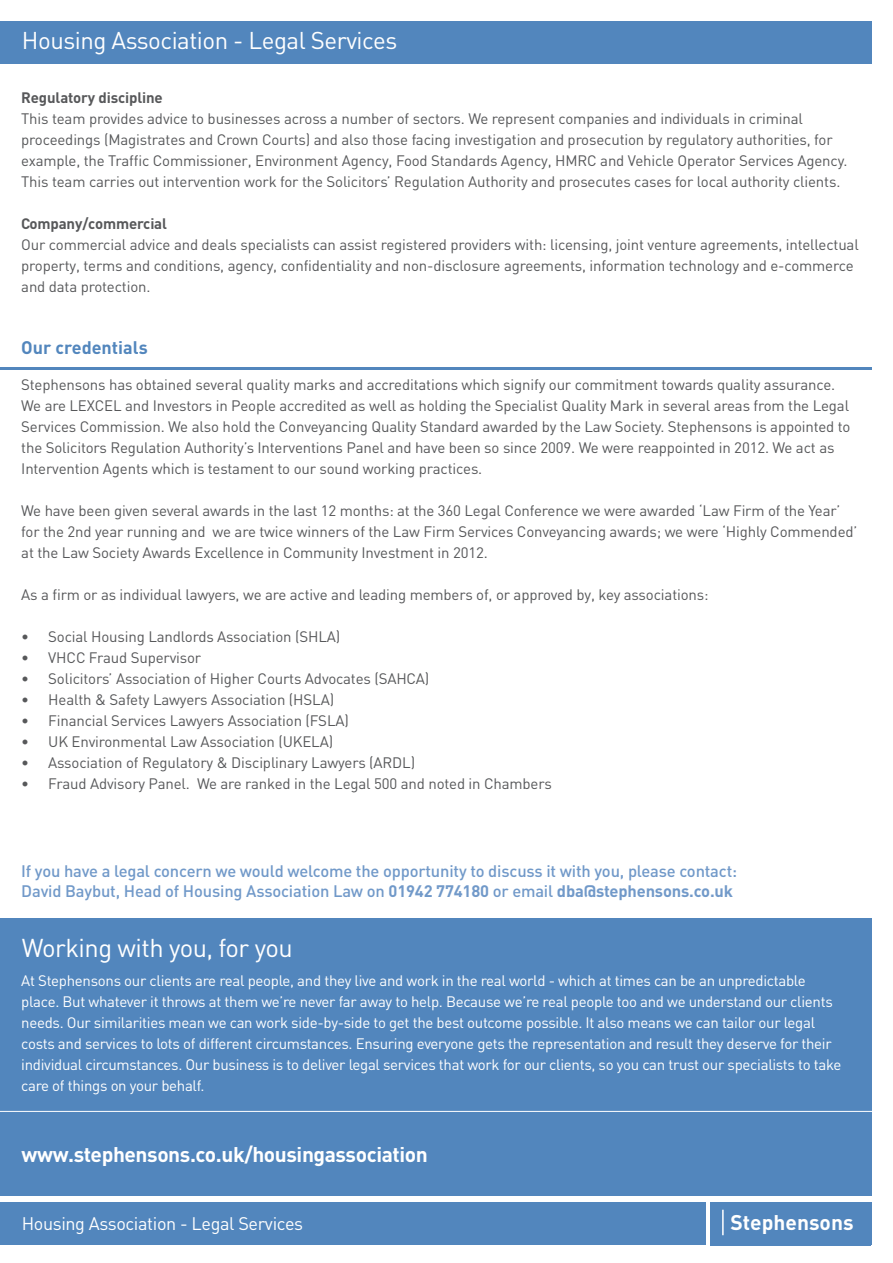
<style>
.page{position:relative;width:893px;height:1263px;background:#fff}
.page>*{position:absolute;margin:0;border:0;box-sizing:border-box;transform-origin:0 0}
.t1{font:25.5px "DIN";letter-spacing:-.02em;color:#fff}
.t2{font:24px "DIN";letter-spacing:-.02em;color:#fff}
.t3{font:700 21px "DIN";letter-spacing:-.02em;color:#fff}
.t4{font:700 21px "DIN";color:#fff}
.t5{font:18px "DIN";letter-spacing:-.02em;color:#fff}
.t6{font:700 18px "DIN";color:#5286bd}
.t7{font:500 16.5px/20.5px "DIN";letter-spacing:-.01em;color:#7199c9}
.t8{font:15px/21px "DIN";letter-spacing:-.01em;color:#57585a}
.t9{font:15px/21px "DIN";letter-spacing:-.02em;color:#fff}
.t10{font:700 15px "DIN";letter-spacing:-.01em;color:#57585a}
.s1{font-weight:700}
</style>
<div class="page">
<div style="left:0;top:21px;width:872px;height:43px;background:#5286bd"></div>
<div style="left:0;top:918px;width:872px;height:278px;background:#5286bd"></div>
<hr style="left:0;top:1111px;width:884px;height:1px;background:#fff">
<div style="left:0;top:1202px;width:706px;height:43px;background:#5286bd"></div>
<div style="left:710px;top:1202px;width:160px;height:43px;background:#5286bd"></div>
<hr style="left:722px;top:1210px;width:2px;height:25px;background:#fff">
<hr style="left:0;top:368px;width:872px;height:2px;background:#5286bd">
<h2 class="t2" style="left:22px;top:26px;width:377px">Housing Association - Legal Services</h2>
<p class="t10" style="left:21px;top:87px;width:143px">Regulatory discipline</p>
<p class="t8" style="left:21px;top:107px;width:828px">This team provides advice to businesses across a number of sectors. We represent companies and individuals in criminal proceedings (Magistrates and Crown Courts) and also those facing investigation and prosecution by regulatory authorities, for example, the Traffic Commissioner, Environment Agency, Food Standards Agency, HMRC and Vehicle Operator Services Agency.<br>This team carries out intervention work for the Solicitors’ Regulation Authority and prosecutes cases for local authority clients.</p>
<p class="t10" style="left:21px;top:213px;width:147px">Company/commercial</p>
<p class="t8" style="left:21px;top:233px;width:839px">Our commercial advice and deals specialists can assist registered providers with: licensing, joint venture agreements, intellectual property, terms and conditions, agency, confidentiality and non-disclosure agreements, information technology and e-commerce and data protection.</p>
<p class="t6" style="left:21px;top:336px;width:128px">Our credentials</p>
<p class="t8" style="left:21px;top:374px;width:831px">Stephensons has obtained several quality marks and accreditations which signify our commitment towards quality assurance.<br>We are LEXCEL and Investors in People accredited as well as holding the Specialist Quality Mark in several areas from the Legal Services Commission. We also hold the Conveyancing Quality Standard awarded by the Law Society. Stephensons is appointed to the Solicitors Regulation Authority’s Interventions Panel and have been so since 2009. We were reappointed in 2012. We act as Intervention Agents which is testament to our sound working practices.</p>
<p class="t8" style="left:21px;top:500px;width:838px">We have been given several awards in the last 12 months: at the 360 Legal Conference we were awarded ‘Law Firm of the Year’ for the 2nd year running and we are twice winners of the Law Firm Services Conveyancing awards; we were ‘Highly Commended’ at the Law Society Awards Excellence in Community Investment in 2012.</p>
<p class="t8" style="left:21px;top:584px;width:689px">As a firm or as individual lawyers, we are active and leading members of, or approved by, key associations:</p>
<p class="t8" style="left:21px;top:626px;width:321px">• Social Housing Landlords Association (SHLA)</p>
<p class="t8" style="left:21px;top:647px;width:182px">• VHCC Fraud Supervisor</p>
<p class="t8" style="left:21px;top:668px;width:410px">• Solicitors’ Association of Higher Courts Advocates (SAHCA)</p>
<p class="t8" style="left:21px;top:689px;width:314px">• Health &amp; Safety Lawyers Association (HSLA)</p>
<p class="t8" style="left:21px;top:710px;width:329px">• Financial Services Lawyers Association (FSLA)</p>
<p class="t8" style="left:21px;top:731px;width:313px">• UK Environmental Law Association (UKELA)</p>
<p class="t8" style="left:21px;top:752px;width:395px">• Association of Regulatory &amp; Disciplinary Lawyers (ARDL)</p>
<p class="t8" style="left:21px;top:773px;width:532px">• Fraud Advisory Panel. We are ranked in the Legal 500 and noted in Chambers</p>
<p class="t7" style="left:21px;top:860px;width:717px">If you have a legal concern we would welcome the opportunity to discuss it with you, please contact:<br>David Baybut, Head of Housing Association Law on <span class="s1">01942 774180</span> or email <span class="s1">dba@stephensons.co.uk</span></p>
<h1 class="t1" style="left:22px;top:931px;width:272px">Working with you, for you</h1>
<p class="t9" style="left:21px;top:969px;width:822px">At Stephensons our clients are real people, and they live and work in the real world - which at times can be an unpredictable place. But whatever it throws at them we’re never far away to help. Because we’re real people too and we understand our clients needs. Our similarities mean we can work side-by-side to get the best outcome possible. It also means we can tailor our legal costs and services to lots of different circumstances. Ensuring everyone gets the representation and result they deserve for their individual circumstances. Our business is to deliver legal services that work for our clients, so you can trust our specialists to take care of things on your behalf.</p>
<h3 class="t3" style="left:22px;top:1141px;width:408px">www.stephensons.co.uk/housingassociation</h3>
<p class="t5" style="left:22px;top:1212px;width:283px">Housing Association - Legal Services</p>
<h3 class="t4" style="left:731px;top:1209px;width:124px">Stephensons</h3>
</div>
